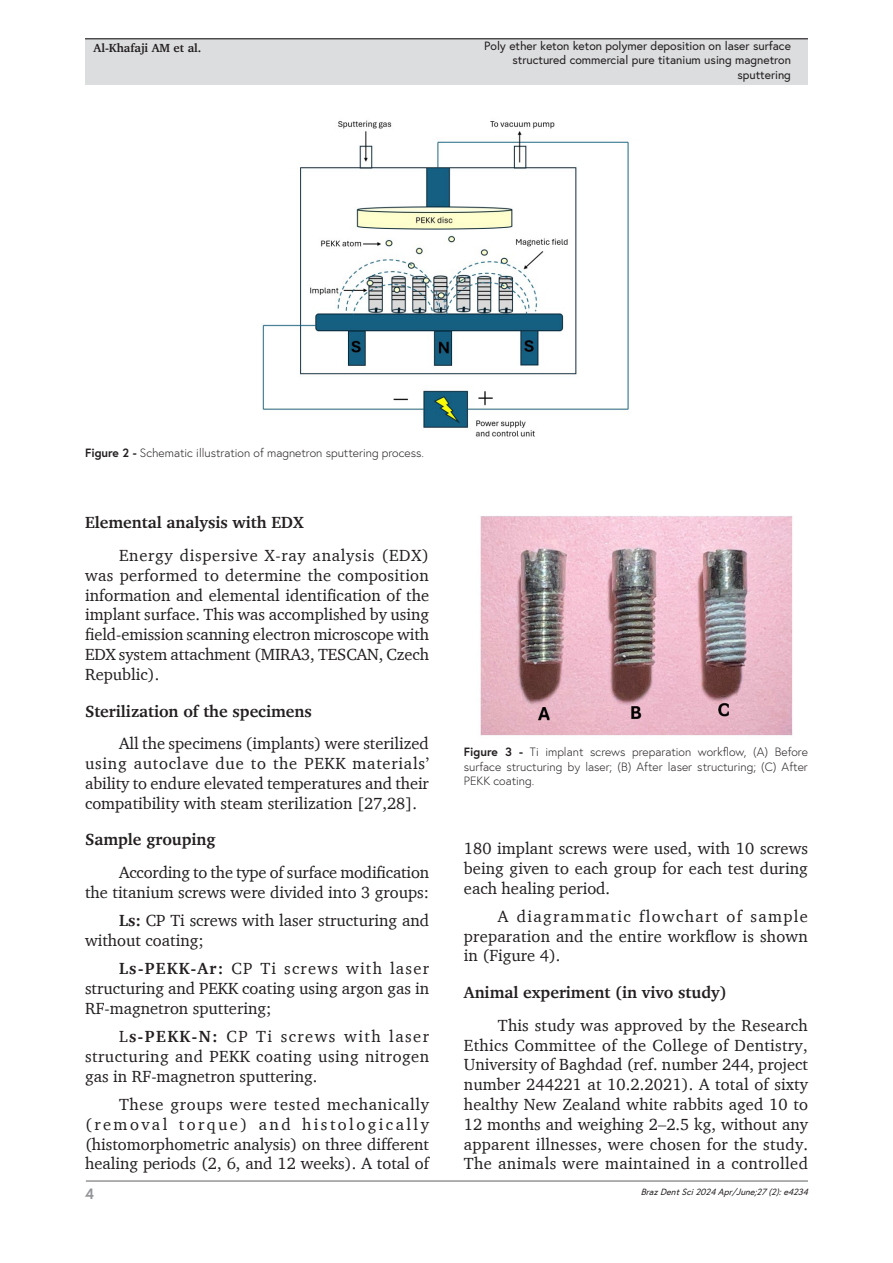
<style>
.page{position:relative;width:893px;height:1263px;background:#fff}
.page>*{position:absolute;margin:0;border:0;box-sizing:border-box;transform-origin:0 0}
.Paragraph{font:16.5px/19.8px "Charter";color:#231f20;text-align:justify}
.Heading2{font:700 16.5px "Charter";color:#231f20}
.t1{font:700 15px "Europa";color:#939598}
.FigureCaption{font:300 12px/14.4px "Europa";color:#231f20;text-align:justify}
.t2{font:12px/14.4px "Europa";letter-spacing:-.015em;color:#231f20;text-align:right}
.t3{font:12px "Europa";letter-spacing:-.195em;color:#231f20}
.t4{font:700 12px "Charter";color:#231f20}
.t5{font:italic 9px "Europa";color:#231f20}
.s1{font-weight:700}
</style>
<div class="page">
<hr style="left:86px;top:1180px;width:722px;height:2px;background:#939598">
<div style="left:85px;top:39px;width:723px;height:46px;background:#dcdddf"></div>
<hr style="left:85px;top:38px;width:723px;height:1px;background:#231f20">
<img style="left:262px;top:120px;width:367px;height:317px">
<img style="left:480px;top:516px;width:313px;height:220px">
<p class="t4" style="left:94px;top:41px;width:109px">Al-Khafaji AM et al.</p>
<p class="t2" style="left:484px;top:38px;width:308px">Poly ether keton keton polymer deposition on laser surface structured commercial pure titanium using magnetron sputtering</p>
<p class="t3" style="left:463px;top:53px;width:329px">Polyetherketonketonpolymerdepositionnlasersurfacestructured commercialpuretitanium usi g magnetronsputtering</p>
<p class="FigureCaption" style="left:85px;top:446px;width:340px"><span class="s1">Figure 2 -</span> Schematic illustration of magnetron sputtering process.</p>
<p class="Heading2" style="left:85px;top:513px;width:220px">Elemental analysis with EDX</p>
<p class="Paragraph" style="left:85px;top:545px;width:346px;text-indent:34px">Energy dispersive X-ray analysis (EDX) was performed to determine the composition information and elemental identification of the implant surface. This was accomplished by using field-emission scanning electron microscope with EDX system attachment (MIRA3, TESCAN, Czech Republic).</p>
<p class="Heading2" style="left:85px;top:701px;width:228px">Sterilization of the specimens</p>
<p class="Paragraph" style="left:85px;top:733px;width:346px;text-indent:34px">All the specimens (implants) were sterilized using autoclave due to the PEKK materials’ ability to endure elevated temperatures and their compatibility with steam sterilization [27,28].</p>
<p class="Heading2" style="left:85px;top:829px;width:132px">Sample grouping</p>
<p class="Paragraph" style="left:85px;top:862px;width:346px;text-align:right">According to the type of surface modification<br>the titanium screws were divided into 3 groups:</p>
<p class="Paragraph" style="left:85px;top:910px;width:345px;text-indent:34px"><span class="s1">Ls:</span> CP Ti screws with laser structuring and without coating;</p>
<p class="Paragraph" style="left:85px;top:958px;width:345px;text-indent:34px"><span class="s1">Ls-PEKK-Ar:</span> CP Ti screws with laser structuring and PEKK coating using argon gas in RF-magnetron sputtering;</p>
<p class="Paragraph" style="left:85px;top:1026px;width:346px;text-indent:34px">L<span class="s1">s-PEKK-N:</span> CP Ti screws with laser structuring and PEKK coating using nitrogen gas in RF-magnetron sputtering.</p>
<p class="Paragraph" style="left:85px;top:1094px;width:345px;text-indent:34px">These groups were tested mechanically (removal torque) and histologically (histomorphometric analysis) on three different healing periods (2, 6, and 12 weeks). A total of</p>
<p class="FigureCaption" style="left:464px;top:745px;width:345px"><span class="s1">Figure 3 -</span> Ti implant screws preparation workflow, (A) Before surface structuring by laser; (B) After laser structuring; (C) After PEKK coating.</p>
<p class="Paragraph" style="left:464px;top:838px;width:346px">180 implant screws were used, with 10 screws being given to each group for each test during each healing period.</p>
<p class="Paragraph" style="left:464px;top:906px;width:345px;text-indent:34px">A diagrammatic flowchart of sample preparation and the entire workflow is shown in (Figure 4).</p>
<p class="Heading2" style="left:464px;top:982px;width:264px">Animal experiment (in vivo study)</p>
<p class="Paragraph" style="left:464px;top:1015px;width:346px;text-indent:34px">This study was approved by the Research Ethics Committee of the College of Dentistry, University of Baghdad (ref. number 244, project number 244221 at 10.2.2021). A total of sixty healthy New Zealand white rabbits aged 10 to 12 months and weighing 2–2.5 kg, without any apparent illnesses, were chosen for the study.<br>The animals were maintained in a controlled</p>
<p class="t1" style="left:85px;top:1184px;width:10px">4</p>
<p class="t5" style="left:641px;top:1185px;width:172px">BrazDentSci2024Apr/June;27(2):e4234</p>
</div>
